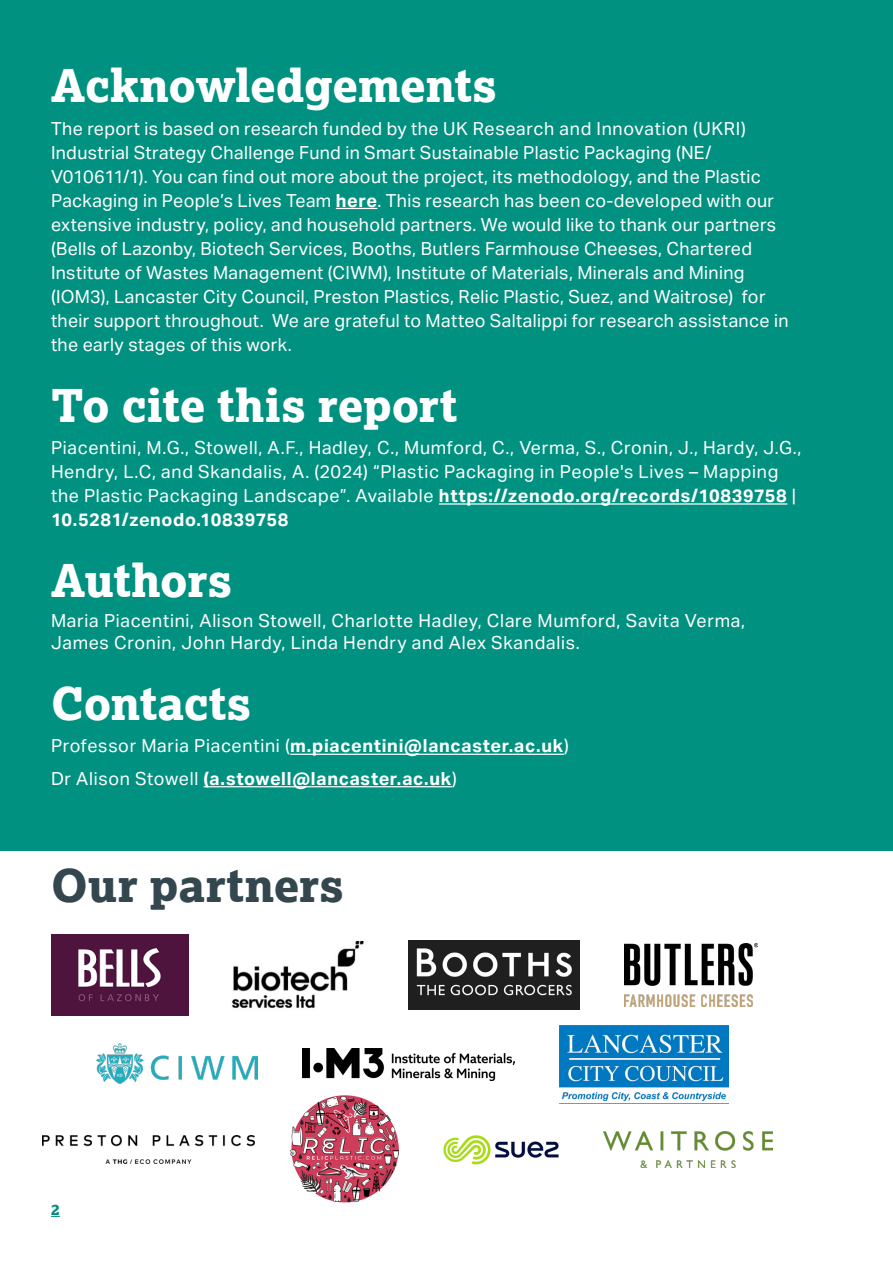
<style>
.page{position:relative;width:893px;height:1263px;background:#fff}
.page>*{position:absolute;margin:0;border:0;box-sizing:border-box;transform-origin:0 0}
.NewHeader1-white{font:800 45px "Lexia";letter-spacing:-.005em;color:#fff}
.NewHeader1-white-2{font:800 45px "Lexia";color:#34474f}
.NewBodyCopy-white{font:18px/24px "Aktiv Grotesk";letter-spacing:.015em;color:#fff}
.NewBodyCopy-white-2{font:18px/24px "Aktiv Grotesk";letter-spacing:.035em;color:#fff}
.NewBodyCopy-white-3{font:700 18px "Aktiv Grotesk";letter-spacing:.035em;color:#fff}
.t1{font:800 15px "Lexia";color:#008d7b}
.s1{font-weight:700}
.s2{font-weight:400}
</style>
<div class="page">
<div style="left:0;top:0;width:893px;height:850px;background:#009180"></div>
<hr style="left:336px;top:208px;width:41px;height:1px;background:#fff">
<hr style="left:439px;top:503px;width:348px;height:2px;background:#fff">
<hr style="left:290px;top:754px;width:274px;height:1px;background:#fff">
<hr style="left:204px;top:786px;width:248px;height:1px;background:#fff">
<img style="left:52px;top:934px;width:136px;height:81px">
<img style="left:624px;top:943px;width:134px;height:63px">
<img style="left:232px;top:940px;width:132px;height:68px">
<img style="left:409px;top:940px;width:170px;height:69px">
<img style="left:96px;top:1043px;width:161px;height:41px">
<img style="left:302px;top:1048px;width:213px;height:33px">
<img style="left:560px;top:1025px;width:168px;height:79px">
<img style="left:43px;top:1135px;width:212px;height:28px">
<img style="left:290px;top:1095px;width:108px;height:108px">
<img style="left:443px;top:1135px;width:116px;height:30px">
<img style="left:603px;top:1131px;width:169px;height:36px">
<h1 class="NewHeader1-white" style="left:51px;top:57px;width:448px">Acknowledgements</h1>
<p class="NewBodyCopy-white" style="left:51px;top:116px;width:739px">The report is based on research funded by the UK Research and Innovation (UKRI)<br>Industrial Strategy Challenge Fund in Smart Sustainable Plastic Packaging (NE/ V010611/1). You can find out more about the project, its methodology, and the Plastic Packaging in People’s Lives Team <span class="s1">here</span>. This research has been co-developed with our extensive industry, policy, and household partners. We would like to thank our partners (Bells of Lazonby, Biotech Services, Booths, Butlers Farmhouse Cheeses, Chartered Institute of Wastes Management (CIWM), Institute of Materials, Minerals and Mining (IOM3), Lancaster City Council, Preston Plastics, Relic Plastic, Suez, and Waitrose) for their support throughout. We are grateful to Matteo Saltalippi for research assistance in the early stages of this work.</p>
<h1 class="NewHeader1-white" style="left:51px;top:376px;width:408px">To cite this report</h1>
<p class="NewBodyCopy-white-2" style="left:51px;top:436px;width:752px">Piacentini, M.G., Stowell, A.F., Hadley, C., Mumford, C., Verma, S., Cronin, J., Hardy, J.G., Hendry, L.C, and Skandalis, A. (2024) “Plastic Packaging in People's Lives – Mapping the Plastic Packaging Landscape”. Available <span class="s1">https://zenodo.org/records/10839758</span> | <span class="s1">10.5281/zenodo.10839758</span></p>
<h1 class="NewHeader1-white" style="left:51px;top:552px;width:183px">Authors</h1>
<p class="NewBodyCopy-white-2" style="left:51px;top:610px;width:696px;line-height:21.6px">Maria Piacentini, Alison Stowell, Charlotte Hadley, Clare Mumford, Savita Verma,<br>James Cronin, John Hardy, Linda Hendry and Alex Skandalis.</p>
<h1 class="NewHeader1-white" style="left:51px;top:674px;width:202px">Contacts</h1>
<p class="NewBodyCopy-white-3" style="left:51px;top:736px;width:519px"><span class="s2">Professor Maria Piacentini (</span>m.piacentini@lancaster.ac.uk<span class="s2">)</span></p>
<p class="NewBodyCopy-white-3" style="left:51px;top:768px;width:407px"><span class="s2">Dr Alison Stowell</span> (a.stowell@lancaster.ac.uk<span class="s2">)</span></p>
<h1 class="NewHeader1-white-2" style="left:51px;top:856px;width:294px">Our partners</h1>
<p class="t1" style="left:51px;top:1200px;width:10px">2</p>
</div>
